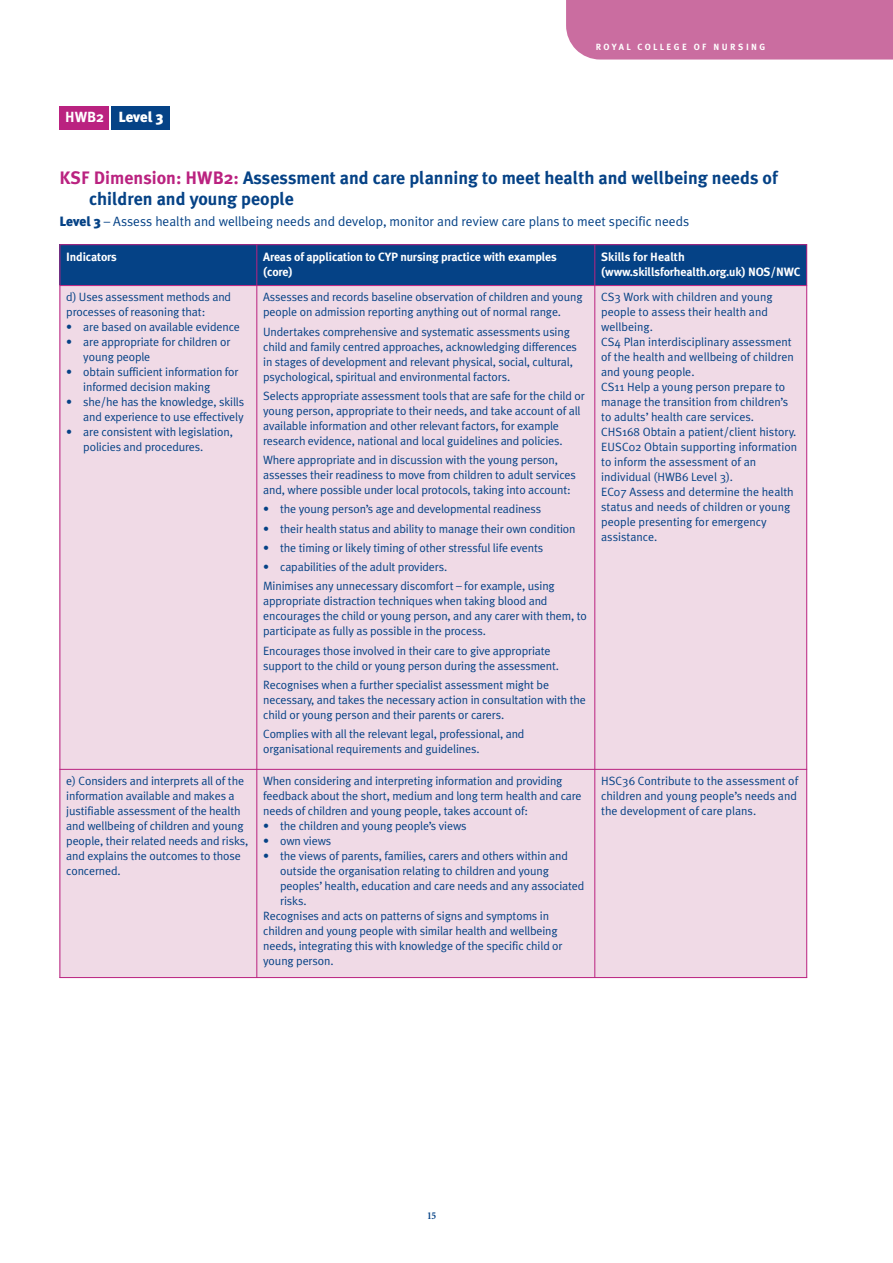
<style>
.page{position:relative;width:893px;height:1263px;background:#fff}
.page>*{position:absolute;margin:0;border:0;box-sizing:border-box;transform-origin:0 0}
.t1{font:700 18px/21px "Meta Plus";color:#054286}
.t2{font:900 14.7px "Meta Plus";color:#fff}
.t3{font:13.5px "Meta Plus Normal";color:#054286}
.t4{font:12px/15px "Meta Plus Normal";letter-spacing:-.01em;color:#054286}
.t5{font:700 12px/15px "Meta Plus";letter-spacing:-.01em;color:#fff}
.t6{font:700 condensed 10.5px "Minion";color:#054286}
.t7{font:700 9px "Meta Plus";letter-spacing:.275em;color:#fff}
.s1{font-weight:700}
.s2{color:#ba2280}
.s3{font-family:"Meta Plus";font-weight:900}
</style>
<div class="page">
<div style="left:566px;top:0;width:327px;height:60px;background:#ca6da0"></div>
<div style="left:60px;top:106px;width:49px;height:23px;background:#ba2280"></div>
<div style="left:112px;top:106px;width:58px;height:23px;background:#054286"></div>
<div style="left:60px;top:244px;width:197px;height:42px;background:#054286"></div>
<div style="left:257px;top:244px;width:338px;height:42px;background:#054286"></div>
<div style="left:595px;top:244px;width:212px;height:42px;background:#054286"></div>
<div style="left:60px;top:286px;width:197px;height:483px;background:#f0dae6"></div>
<div style="left:257px;top:286px;width:338px;height:483px;background:#f0dae6"></div>
<div style="left:595px;top:286px;width:212px;height:483px;background:#f0dae6"></div>
<div style="left:60px;top:769px;width:197px;height:209px;background:#f0dae6"></div>
<div style="left:257px;top:769px;width:338px;height:209px;background:#f0dae6"></div>
<div style="left:595px;top:769px;width:212px;height:209px;background:#f0dae6"></div>
<hr style="left:60px;top:244px;width:1px;height:734px;background:#ba2280">
<hr style="left:256px;top:244px;width:1px;height:734px;background:#ba2280">
<hr style="left:594px;top:244px;width:1px;height:734px;background:#ba2280">
<hr style="left:806px;top:244px;width:1px;height:734px;background:#ba2280">
<hr style="left:60px;top:244px;width:747px;height:1px;background:#ba2280">
<hr style="left:60px;top:285px;width:747px;height:1px;background:#ba2280">
<hr style="left:60px;top:769px;width:747px;height:1px;background:#ba2280">
<hr style="left:60px;top:977px;width:747px;height:1px;background:#ba2280">
<p class="t2" style="left:65px;top:108px;width:100px"><span class="s1">HWB2</span> Level 3</p>
<p class="t7" style="left:596px;top:41px;width:171px">ROYAL COLLEGE OF NURSING</p>
<h1 class="t1" style="left:89px;top:168px;width:690px;text-indent:-30px"><span class="s2">KSF Dimension: HWB2:</span> Assessment and care planning to meet health and wellbeing needs of children and young people</h1>
<p class="t3" style="left:60px;top:213px;width:631px"><span class="s3">Level 3</span> – Assess health and wellbeing needs and develop, monitor and review care plans to meet specific needs</p>
<p class="t5" style="left:66px;top:249px;width:52px">Indicators</p>
<p class="t5" style="left:263px;top:249px;width:295px">Areas of application to CYP nursing practice with examples (core)</p>
<p class="t5" style="left:601px;top:249px;width:201px">Skills for Health (www.skillsforhealth.org.uk) NOS/NWC</p>
<p class="t4" style="left:66px;top:290px;width:166px">d) Uses assessment methods and processes of reasoning that:</p>
<p class="t4" style="left:66px;top:320px;width:175px">• are based on available evidence</p>
<p class="t4" style="left:83px;top:335px;width:149px;text-indent:-17px">• are appropriate for children or young people</p>
<p class="t4" style="left:83px;top:365px;width:157px;text-indent:-17px">• obtain sufficient information for informed decision making</p>
<p class="t4" style="left:66px;top:395px;width:179px;text-align:right">• she/he has the knowledge, skills and experience to use effectively</p>
<p class="t4" style="left:83px;top:425px;width:151px;text-indent:-17px">• are consistent with legislation, policies and procedures.</p>
<p class="t4" style="left:263px;top:290px;width:321px">Assesses and records baseline observation of children and young people on admission reporting anything out of normal range.</p>
<p class="t4" style="left:263px;top:324px;width:315px">Undertakes comprehensive and systematic assessments using child and family centred approaches, acknowledging differences in stages of development and relevant physical, social, cultural, psychological, spiritual and environmental factors.</p>
<p class="t4" style="left:263px;top:388px;width:323px">Selects appropriate assessment tools that are safe for the child or young person, appropriate to their needs, and take account of all available information and other relevant factors, for example research evidence, national and local guidelines and policies.</p>
<p class="t4" style="left:263px;top:452px;width:314px">Where appropriate and in discussion with the young person, assesses their readiness to move from children to adult services and, where possible under local protocols, taking into account:</p>
<p class="t4" style="left:263px;top:502px;width:279px">• the young person’s age and developmental readiness</p>
<p class="t4" style="left:263px;top:521px;width:314px">• their health status and ability to manage their own condition</p>
<p class="t4" style="left:263px;top:540px;width:281px">• the timing or likely timing of other stressful life events</p>
<p class="t4" style="left:263px;top:557px;width:293px;line-height:19.2px">• capabilities of the adult providers.<br>Minimises any unnecessary discomfort – for example, using</p>
<p class="t4" style="left:263px;top:594px;width:325px">appropriate distraction techniques when taking blood and encourages the child or young person, and any carer with them, to participate as fully as possible in the process.</p>
<p class="t4" style="left:263px;top:643px;width:297px">Encourages those involved in their care to give appropriate support to the child or young person during the assessment.</p>
<p class="t4" style="left:263px;top:677px;width:324px">Recognises when a further specialist assessment might be necessary, and takes the necessary action in consultation with the child or young person and their parents or carers.</p>
<p class="t4" style="left:263px;top:726px;width:263px">Complies with all the relevant legal, professional, and organisational requirements and guidelines.</p>
<p class="t4" style="left:601px;top:290px;width:198px">CS3 Work with children and young people to assess their health and wellbeing.<br>CS4 Plan interdisciplinary assessment of the health and wellbeing of children and young people.<br>CS11 Help a young person prepare to manage the transition from children’s to adults’ health care services.<br>CHS168 Obtain a patient/client history.<br>EUSC02 Obtain supporting information to inform the assessment of an individual (HWB6 Level 3).<br>EC07 Assess and determine the health status and needs of children or young people presenting for emergency assistance.</p>
<p class="t4" style="left:66px;top:773px;width:184px">e) Considers and interprets all of the information available and makes a justifiable assessment of the health and wellbeing of children and young people, their related needs and risks, and explains the outcomes to those concerned.</p>
<p class="t4" style="left:263px;top:773px;width:320px">When considering and interpreting information and providing feedback about the short, medium and long term health and care needs of children and young people, takes account of:</p>
<p class="t4" style="left:263px;top:818px;width:205px">• the children and young people’s views</p>
<p class="t4" style="left:263px;top:833px;width:70px">• own views</p>
<p class="t4" style="left:263px;top:848px;width:306px">• the views of parents, families, carers and others within and</p>
<p class="t4" style="left:280px;top:863px;width:270px">outside the organisation relating to children and young</p>
<p class="t4" style="left:280px;top:878px;width:306px">peoples’ health, education and care needs and any associated</p>
<p class="t4" style="left:280px;top:893px;width:28px">risks.</p>
<p class="t4" style="left:263px;top:908px;width:287px">Recognises and acts on patterns of signs and symptoms in</p>
<p class="t4" style="left:263px;top:923px;width:296px">children and young people with similar health and wellbeing</p>
<p class="t4" style="left:263px;top:938px;width:301px">needs, integrating this with knowledge of the specific child or</p>
<p class="t4" style="left:263px;top:953px;width:72px">young person.</p>
<p class="t4" style="left:601px;top:773px;width:199px;text-align:justify">HSC36 Contribute to the assessment of children and young people’s needs and the development of care plans.</p>
<p class="t6" style="left:427px;top:1212px;width:11px">15</p>
</div>
